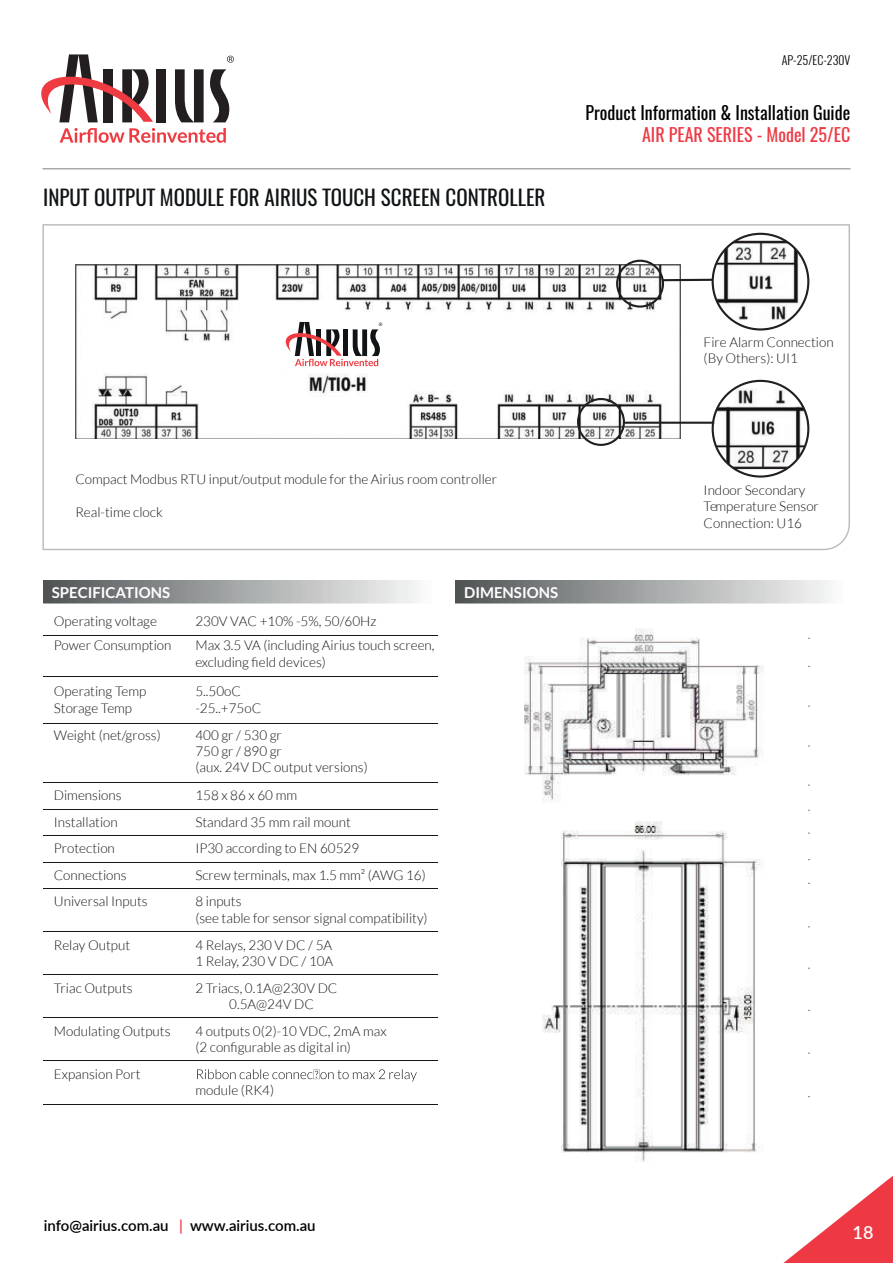
<style>
.page{position:relative;width:893px;height:1263px;background:#fff}
.page>*{position:absolute;margin:0;border:0;box-sizing:border-box;transform-origin:0 0}
.t1{font:21px "Oswald";color:#111416}
.t2{font:18px "Oswald";color:#000001}
.t3{font:18px "Oswald";color:#ee3944}
.t4{font:600 18px "Lato";color:#fff}
.t5{font:600 15px "Lato";color:#000001}
.t6{font:700 15px "Lato";color:#fff}
.t7{font:300 13.5px/26.5px "Lato";color:#111416}
.t8{font:300 12px "Oswald";color:#000001}
.s1{color:#ee3944}
</style>
<div class="page">
<svg style="left:783px;top:1176px;width:110px;height:87px"></svg>
<hr style="left:43px;top:168px;width:807px;height:1px;background:#7c7f81">
<div style="left:156px;top:69px;width:10px;height:53px;background:#231f20"></div>
<svg style="left:41px;top:54px;width:112px;height:68px"></svg>
<svg style="left:175px;top:69px;width:55px;height:53px"></svg>
<svg style="left:227px;top:56px;width:7px;height:7px"></svg>
<svg style="left:60px;top:128px;width:166px;height:15px"></svg>
<svg style="left:42px;top:224px;width:808px;height:326px"></svg>
<img style="left:524px;top:629px;width:240px;height:533px">
<img style="left:43px;top:580px;width:376px;height:23px">
<img style="left:456px;top:580px;width:375px;height:23px">
<svg style="left:197px;top:1069px;width:220px;height:12px"></svg>
<hr style="left:43px;top:676px;width:395px;height:1px;background:#151718">
<hr style="left:43px;top:635px;width:395px;height:1px;background:#151718">
<hr style="left:43px;top:723px;width:395px;height:1px;background:#151718">
<hr style="left:43px;top:782px;width:395px;height:1px;background:#151718">
<hr style="left:43px;top:809px;width:395px;height:1px;background:#151718">
<hr style="left:43px;top:836px;width:395px;height:1px;background:#151718">
<hr style="left:43px;top:862px;width:395px;height:1px;background:#151718">
<hr style="left:43px;top:889px;width:395px;height:1px;background:#151718">
<hr style="left:43px;top:931px;width:395px;height:1px;background:#151718">
<hr style="left:43px;top:974px;width:395px;height:1px;background:#151718">
<hr style="left:43px;top:1017px;width:395px;height:1px;background:#151718">
<hr style="left:43px;top:1061px;width:395px;height:1px;background:#151718">
<hr style="left:43px;top:1104px;width:395px;height:1px;background:#151718">
<img style="left:75px;top:265px;width:605px;height:174px">
<div style="left:577px;top:398px;width:48px;height:48px;border:2px solid #231f20;border-radius:50%"></div>
<svg style="left:713px;top:381px;width:95px;height:89px"></svg>
<div style="left:712px;top:380px;width:97px;height:98px;border:2px solid #231f20;border-radius:50%"></div>
<hr style="left:624px;top:422px;width:90px;height:2px;background:#231f20">
<div style="left:616px;top:260px;width:48px;height:48px;border:2px solid #231f20;border-radius:50%"></div>
<svg style="left:713px;top:240px;width:95px;height:89px"></svg>
<div style="left:712px;top:233px;width:97px;height:97px;border:2px solid #231f20;border-radius:50%"></div>
<hr style="left:663px;top:279px;width:50px;height:2px;background:#231f20">
<svg style="left:301px;top:282px;width:14px;height:14px"></svg>
<div style="left:256px;top:331px;width:148px;height:42px;background:#fff"></div>
<svg style="left:269px;top:322px;width:113px;height:44px"></svg>
<h1 class="t1" style="left:43px;top:189px;width:504px">INPUT OUTPUT MODULE FOR AIRIUS TOUCH SCREEN CONTROLLER</h1>
<p class="t8" style="left:782px;top:54px;width:70px">AP-25/EC-230V</p>
<h2 class="t2" style="left:585px;top:106px;width:266px">Product Information &amp; Installation Guide</h2>
<h2 class="t3" style="left:642px;top:127px;width:210px">AIR PEAR SERIES - Model 25/EC</h2>
<p class="t7" style="left:75px;top:467px;width:423px">Compact Modbus RTU input/output module for the Airius room controller</p>
<p class="t7" style="left:75px;top:499px;width:89px">Real-time clock</p>
<p class="t6" style="left:52px;top:587px;width:120px">SPECIFICATIONS</p>
<p class="t6" style="left:464px;top:587px;width:95px">DIMENSIONS</p>
<p class="t7" style="left:54px;top:610px;width:119px;line-height:24px">Operating voltage<br>Power Consumption</p>
<p class="t7" style="left:195px;top:610px;width:241px;line-height:24px">230V VAC +10% -5%, 50/60Hz<br>Max 3.5 VA (including Airius touch screen,</p>
<p class="t7" style="left:195px;top:649px;width:132px">excluding field devices)</p>
<p class="t7" style="left:54px;top:684px;width:94px;line-height:16.2px">Operating Temp<br>Storage Temp</p>
<p class="t7" style="left:54px;top:722px;width:108px">Weight (net/gross)</p>
<p class="t7" style="left:54px;top:783px;width:95px">Dimensions<br>Installation<br>Protection<br>Connections<br>Universal Inputs</p>
<p class="t7" style="left:54px;top:932px;width:78px">Relay Output</p>
<p class="t7" style="left:54px;top:975px;width:80px">Triac Outputs</p>
<p class="t7" style="left:54px;top:1018px;width:118px">Modulating Outputs</p>
<p class="t7" style="left:54px;top:1061px;width:88px">Expansion Port</p>
<p class="t7" style="left:195px;top:684px;width:67px;line-height:16.2px">5..50oC -25..+75oC</p>
<p class="t7" style="left:195px;top:727px;width:174px;line-height:16.2px">400 gr / 530 gr<br>750 gr / 890 gr<br>(aux. 24V DC output versions)</p>
<p class="t7" style="left:195px;top:783px;width:232px">158 x 86 x 60 mm<br>Standard 35 mm rail mount<br>IP30 according to EN 60529<br>Screw terminals, max 1.5 mm² (AWG 16)<br>8 inputs</p>
<p class="t7" style="left:195px;top:905px;width:234px;line-height:27px">(see table for sensor signal compatibility)<br>4 Relays, 230 V DC / 5A</p>
<p class="t7" style="left:195px;top:948px;width:144px;line-height:27px">1 Relay, 230 V DC / 10A<br>2 Triacs, 0.1A@230V DC</p>
<p class="t7" style="left:195px;top:991px;width:193px;line-height:27px;text-indent:34px">0.5A@24V DC<br>4 outputs 0(2)-10 VDC, 2mA max</p>
<p class="t7" style="left:195px;top:1034px;width:157px">(2 configurable as digital in)</p>
<p class="t7" style="left:195px;top:1078px;width:80px">module (RK4)</p>
<p class="t5" style="left:44px;top:1219px;width:273px">info@airius.com.au <span class="s1">|</span> www.airius.com.au</p>
<p class="t7" style="left:704px;top:335px;width:131px;line-height:16.2px">Fire Alarm Connection (By Others): UI1</p>
<p class="t7" style="left:704px;top:483px;width:117px;line-height:16.2px">Indoor Secondary<br>Temperature Sensor<br>Connection: U16</p>
<h2 class="t4" style="left:853px;top:1225px;width:22px">18</h2>
</div>
